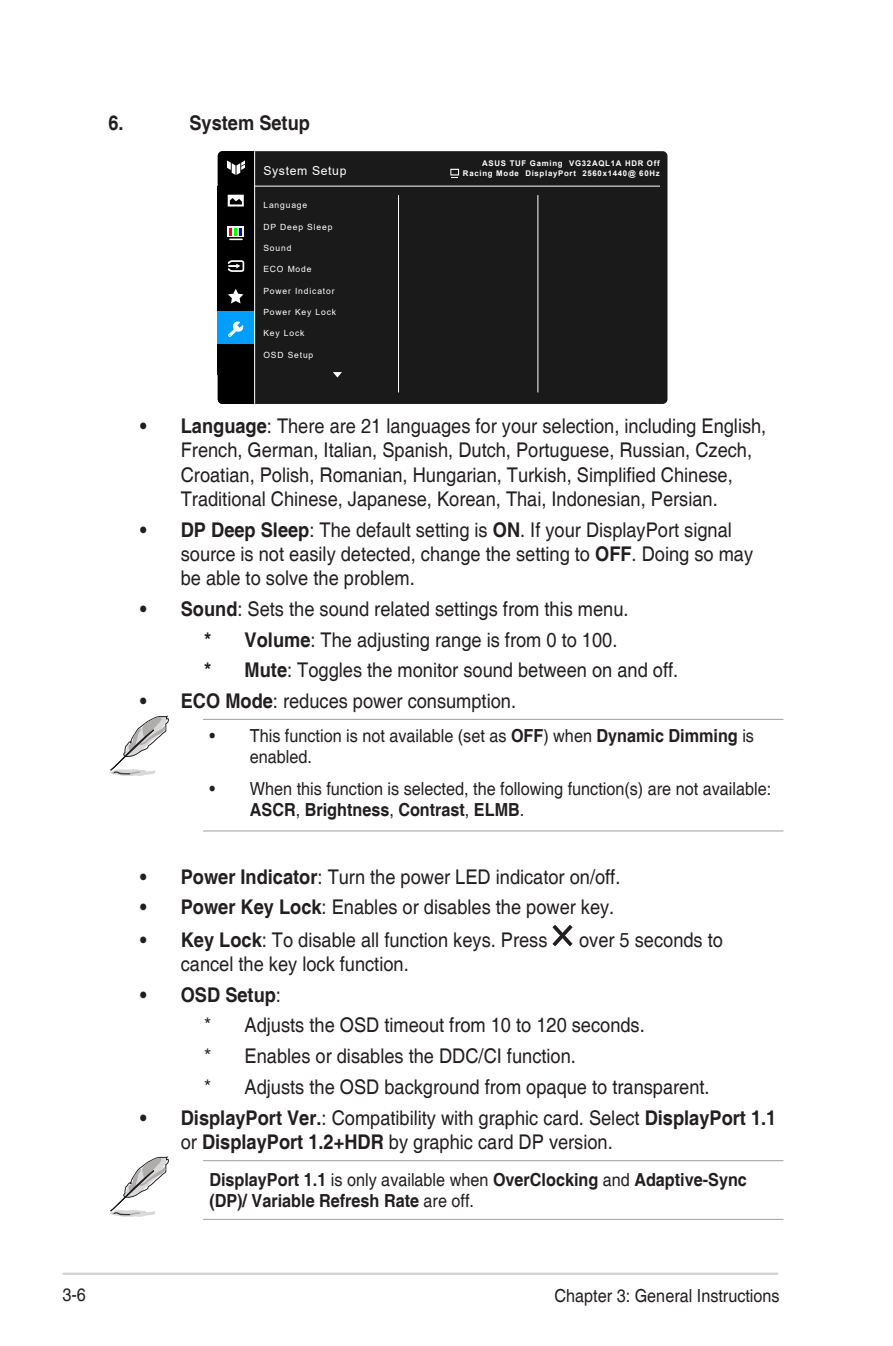
<style>
.page{position:relative;width:893px;height:1346px;background:#fff}
.page>*{position:absolute;margin:0;border:0;box-sizing:border-box;transform-origin:0 0}
.t1{font:20.25px/24.3px "Helvetica";color:#231f20;scale:.9 1}
.t2{font:700 20.25px "Helvetica";color:#231f20;scale:.9 1}
.t3{font:18px/21.6px "Helvetica";color:#231f20;scale:.9 1}
.Message{font:700 18px/21.6px "Helvetica";color:#231f20;scale:.9 1}
.t4{font:12.15px "Arial";letter-spacing:.05em;color:#fff}
.t5{font:8.55px "Arial";letter-spacing:.1em;color:#fff}
.t6{font:700 7.88px "Arial";letter-spacing:.09em;color:#fff}
.s1{font-weight:700}
.s2{font-weight:400}
</style>
<div class="page">
<hr style="left:63px;top:1272px;width:715px;height:3px;background:#d1d2d4">
<div style="left:255px;top:151px;width:412px;height:253px;background:#1a1a1a"></div>
<hr style="left:255px;top:186px;width:405px;height:1px;background:#fff">
<hr style="left:398px;top:195px;width:1px;height:197px;background:#fff">
<hr style="left:537px;top:195px;width:1px;height:197px;background:#fff">
<svg style="left:450px;top:169px;width:9px;height:9px"></svg>
<svg style="left:218px;top:151px;width:37px;height:253px"></svg>
<svg style="left:333px;top:372px;width:9px;height:5px"></svg>
<hr style="left:203px;top:719px;width:580px;height:1px;background:#a8a9ad">
<hr style="left:203px;top:830px;width:580px;height:1px;background:#a8a9ad">
<svg style="left:109px;top:715px;width:60px;height:61px"></svg>
<svg style="left:553px;top:925px;width:19px;height:21px"></svg>
<hr style="left:203px;top:1160px;width:580px;height:1px;background:#a8a9ad">
<hr style="left:203px;top:1219px;width:580px;height:1px;background:#a8a9ad">
<svg style="left:109px;top:1156px;width:60px;height:61px"></svg>
<p class="t2" style="left:108px;top:110px;width:18px">6.</p>
<p class="t2" style="left:189px;top:110px;width:135px">System Setup</p>
<p class="t6" style="left:482px;top:158px;width:179px">ASUS TUF Gaming VG32AQL1A HDR Off</p>
<p class="t4" style="left:263px;top:162px;width:85px">System Setup</p>
<p class="t6" style="left:463px;top:168px;width:198px">Racing Mode DisplayPort 2560x1440@ 60Hz</p>
<p class="t5" style="left:263px;top:200px;width:45px">Language</p>
<p class="t5" style="left:263px;top:221px;width:70px">DP Deep Sleep</p>
<p class="t5" style="left:263px;top:242px;width:30px">Sound</p>
<p class="t5" style="left:263px;top:263px;width:50px">ECO Mode</p>
<p class="t5" style="left:263px;top:285px;width:73px">Power Indicator</p>
<p class="t5" style="left:263px;top:306px;width:74px">Power Key Lock</p>
<p class="t5" style="left:263px;top:327px;width:43px">Key Lock</p>
<p class="t5" style="left:263px;top:349px;width:51px">OSD Setup</p>
<p class="t1" style="left:181px;top:414px;width:652px;text-indent:-40px"><span class="s1">• Language</span>: There are 21 languages for your selection, including English, French, German, Italian, Spanish, Dutch, Portuguese, Russian, Czech, Croatian, Polish, Romanian, Hungarian, Turkish, Simplified Chinese, Traditional Chinese, Japanese, Korean, Thai, Indonesian, Persian.</p>
<p class="t1" style="left:181px;top:518px;width:637px;text-indent:-40px"><span class="s1">• DP Deep Sleep</span>: The default setting is <span class="s1">ON</span>. If your DisplayPort signal source is not easily detected, change the setting to <span class="s1">OFF</span>. Doing so may be able to solve the problem.</p>
<p class="t1" style="left:140px;top:597px;width:544px"><span class="s1">• Sound</span>: Sets the sound related settings from this menu.</p>
<p class="t1" style="left:204px;top:628px;width:461px"><span class="s1">* Volume</span>: The adjusting range is from 0 to 100.</p>
<p class="t1" style="left:204px;top:659px;width:528px"><span class="s1">* Mute</span>: Toggles the monitor sound between on and off.</p>
<p class="t1" style="left:140px;top:689px;width:419px"><span class="s1">• ECO Mode</span>: reduces power consumption.</p>
<p class="t3" style="left:250px;top:725px;width:562px;text-indent:-40px">• This function is not available (set as <span class="s1">OFF</span>) when <span class="s1">Dynamic Dimming</span> is enabled.</p>
<p class="t3" style="left:250px;top:778px;width:581px;text-indent:-40px">• When this function is selected, the following function(s) are not available:<br><span class="s1">ASCR</span>, <span class="s1">Brightness</span>, <span class="s1">Contrast</span>, <span class="s1">ELMB</span>.</p>
<p class="t1" style="left:140px;top:865px;width:535px"><span class="s1">• Power Indicator</span>: Turn the power LED indicator on/off.</p>
<p class="t1" style="left:140px;top:896px;width:528px"><span class="s1">• Power Key Lock</span>: Enables or disables the power key.</p>
<p class="t1" style="left:140px;top:928px;width:454px"><span class="s1">• Key Lock</span>: To disable all function keys. Press</p>
<p class="t1" style="left:579px;top:928px;width:161px">over 5 seconds to</p>
<p class="t1" style="left:181px;top:952px;width:255px">cancel the key lock function.</p>
<p class="t2" style="left:140px;top:982px;width:158px">• OSD Setup<span class="s2">:</span></p>
<p class="t1" style="left:204px;top:1014px;width:491px">* Adjusts the OSD timeout from 10 to 120 seconds.</p>
<p class="t1" style="left:204px;top:1044px;width:415px">* Enables or disables the DDC/CI function.</p>
<p class="t1" style="left:204px;top:1075px;width:563px">* Adjusts the OSD background from opaque to transparent.</p>
<p class="t1" style="left:181px;top:1106px;width:663px;text-indent:-40px"><span class="s1">• DisplayPort Ver.</span>: Compatibility with graphic card. Select <span class="s1">DisplayPort 1.1 </span>or <span class="s1">DisplayPort 1.2+HDR</span> by graphic card DP version.</p>
<p class="Message" style="left:209px;top:1169px;width:599px">DisplayPort 1.1 <span class="s2">is only available when</span> OverClocking <span class="s2">and</span> Adaptive-Sync (DP)/ Variable Refresh Rate <span class="s2">are off.</span></p>
<p class="t3" style="left:63px;top:1284px;width:28px">3-6</p>
<p class="t3" style="left:555px;top:1285px;width:252px">Chapter 3: General Instructions</p>
</div>
